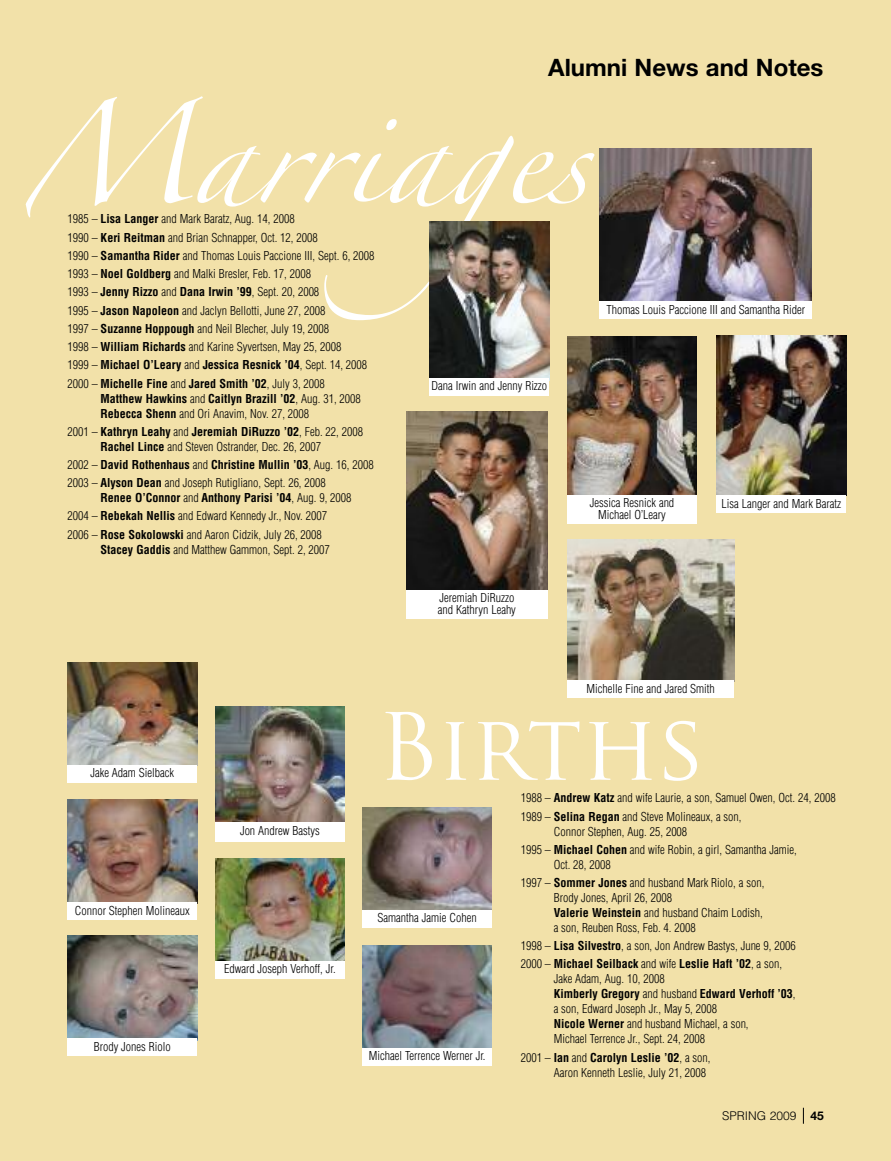
<style>
.page{position:relative;width:891px;height:1161px;background:#f2e1a9}
.page>*{position:absolute;margin:0;border:0;box-sizing:border-box;transform-origin:0 0}
.t1{font:90px "Zapfino";color:#fff}
.t2{font:90px "Trajan Pro";letter-spacing:-.015em;color:#fff}
.t3{font:700 24px "Helvetica Neue";color:#000}
.t4{font:300 condensed 12px/18.3px "Helvetica";color:#000}
.t5{font:700 condensed 12px/15px "Helvetica";color:#000}
.t6{font:300 12px "Helvetica";color:#000}
.s1{font-weight:700}
.s2{font-weight:300}
.s3{font-family:"Helvetica Neue";font-weight:700}
</style>
<div class="page">
<svg style="left:803px;top:1108px;width:1px;height:16px"></svg>
<img style="left:362px;top:945px;width:130px;height:103px">
<img style="left:567px;top:540px;width:167px;height:140px">
<img style="left:717px;top:336px;width:129px;height:159px">
<img style="left:600px;top:148px;width:212px;height:153px">
<img style="left:567px;top:337px;width:130px;height:158px">
<img style="left:406px;top:411px;width:142px;height:179px">
<div style="left:600px;top:301px;width:212px;height:18px;background:#fff"></div>
<img style="left:430px;top:221px;width:119px;height:157px">
<div style="left:430px;top:378px;width:119px;height:18px;background:#fff"></div>
<div style="left:567px;top:495px;width:130px;height:29px;background:#fff"></div>
<div style="left:717px;top:495px;width:129px;height:18px;background:#fff"></div>
<div style="left:567px;top:680px;width:167px;height:18px;background:#fff"></div>
<div style="left:406px;top:590px;width:142px;height:28px;background:#fff"></div>
<div style="left:362px;top:1048px;width:130px;height:17px;background:#fff"></div>
<img style="left:362px;top:807px;width:130px;height:103px">
<div style="left:362px;top:910px;width:130px;height:17px;background:#fff"></div>
<img style="left:68px;top:800px;width:129px;height:103px">
<div style="left:68px;top:903px;width:129px;height:17px;background:#fff"></div>
<img style="left:68px;top:936px;width:129px;height:103px">
<div style="left:68px;top:1039px;width:129px;height:17px;background:#fff"></div>
<img style="left:215px;top:858px;width:130px;height:103px">
<div style="left:215px;top:961px;width:130px;height:18px;background:#fff"></div>
<img style="left:68px;top:662px;width:129px;height:103px">
<div style="left:68px;top:765px;width:129px;height:18px;background:#fff"></div>
<img style="left:215px;top:707px;width:130px;height:115px">
<div style="left:215px;top:822px;width:130px;height:19px;background:#fff"></div>
<h2 class="t3" style="left:548px;top:59px;width:277px">Alumni News and Notes</h2>
<h1 class="t1" style="left:23px;top:118px;width:616px">Marriages</h1>
<p class="t4" style="left:67px;top:210px;width:309px">1985 – <span class="s1">Lisa Langer</span> and Mark Baratz, Aug. 14, 2008<br>1990 – <span class="s1">Keri Reitman</span> and Brian Schnapper, Oct. 12, 2008<br>1990 – <span class="s1">Samantha Rider</span> and Thomas Louis Paccione III, Sept. 6, 2008<br>1993 – <span class="s1">Noel Goldberg</span> and Malki Bresler, Feb. 17, 2008<br>1993 – <span class="s1">Jenny Rizzo</span> and <span class="s1">Dana Irwin ’99</span>, Sept. 20, 2008<br>1995 – <span class="s1">Jason Napoleon</span> and Jaclyn Bellotti, June 27, 2008<br>1997 – <span class="s1">Suzanne Hoppough</span> and Neil Blecher, July 19, 2008<br>1998 – <span class="s1">William Richards</span> and Karine Syvertsen, May 25, 2008<br>1999 – <span class="s1">Michael O’Leary</span> and <span class="s1">Jessica Resnick ’04</span>, Sept. 14, 2008<br>2000 – <span class="s1">Michelle Fine</span> and <span class="s1">Jared Smith ’02</span>, July 3, 2008</p>
<p class="t5" style="left:101px;top:391px;width:262px">Matthew Hawkins <span class="s2">and</span> Caitlyn Brazill ’02<span class="s2">, Aug. 31, 2008<br></span>Rebecca Shenn <span class="s2">and Ori Anavim, Nov. 27, 2008</span></p>
<p class="t4" style="left:101px;top:424px;width:264px;line-height:15px;text-indent:-33px">2001 – <span class="s1">Kathryn Leahy</span> and <span class="s1">Jeremiah DiRuzzo ’02</span>, Feb. 22, 2008<br><span class="s1">Rachel Lince</span> and Steven Ostrander, Dec. 26, 2007</p>
<p class="t4" style="left:68px;top:456px;width:308px">2002 – <span class="s1">David Rothenhaus</span> and <span class="s1">Christine Mullin ’03</span>, Aug. 16, 2008<br>2003 – <span class="s1">Alyson Dean</span> and Joseph Rutigliano, Sept. 26, 2008</p>
<p class="t4" style="left:68px;top:489px;width:286px;text-indent:33px"><span class="s1">Renee O’Connor</span> and <span class="s1">Anthony Parisi ’04</span>, Aug. 9, 2008<br>2004 – <span class="s1">Rebekah Nellis</span> and Edward Kennedy Jr., Nov. 2007<br>2006 – <span class="s1">Rose Sokolowski</span> and Aaron Cidzik, July 26, 2008</p>
<p class="t4" style="left:101px;top:540px;width:231px"><span class="s1">Stacey Gaddis</span> and Matthew Gammon, Sept. 2, 2007</p>
<p class="t4" style="left:606px;top:300px;width:200px">Thomas Louis Paccione III and Samantha Rider</p>
<p class="t4" style="left:431px;top:377px;width:117px">Dana Irwin and Jenny Rizzo</p>
<p class="t4" style="left:590px;top:497px;width:86px;line-height:12px;text-align:center">Jessica Resnick and<br>Michael O’Leary</p>
<p class="t4" style="left:722px;top:494px;width:121px">Lisa Langer and Mark Baratz</p>
<p class="t4" style="left:90px;top:764px;width:85px">Jake Adam Sielback</p>
<p class="t4" style="left:75px;top:901px;width:117px">Connor Stephen Molineaux</p>
<p class="t4" style="left:94px;top:1037px;width:79px">Brody Jones Riolo</p>
<p class="t4" style="left:240px;top:822px;width:81px">Jon Andrew Bastys</p>
<p class="t4" style="left:224px;top:960px;width:113px">Edward Joseph Verhoff, Jr.</p>
<p class="t4" style="left:438px;top:591px;width:80px;line-height:12px">Jeremiah DiRuzzo and Kathryn Leahy</p>
<p class="t4" style="left:587px;top:679px;width:130px">Michelle Fine and Jared Smith</p>
<h1 class="t2" style="left:377px;top:712px;width:330px">Births</h1>
<p class="t4" style="left:521px;top:789px;width:316px">1988 – <span class="s1">Andrew Katz</span> and wife Laurie, a son, Samuel Owen, Oct. 24, 2008<br>1989 – <span class="s1">Selina Regan</span> and Steve Molineaux, a son,</p>
<p class="t4" style="left:521px;top:822px;width:278px;text-indent:33px">Connor Stephen, Aug. 25, 2008<br>1995 – <span class="s1">Michael Cohen</span> and wife Robin, a girl, Samantha Jamie,</p>
<p class="t4" style="left:521px;top:855px;width:245px;text-indent:33px">Oct. 28, 2008<br>1997 – <span class="s1">Sommer Jones</span> and husband Mark Riolo, a son,</p>
<p class="t4" style="left:554px;top:890px;width:211px;line-height:15px">Brody Jones, April 26, 2008<br><span class="s1">Valerie Weinstein</span> and husband Chaim Lodish, a son, Reuben Ross, Feb. 4. 2008</p>
<p class="t4" style="left:521px;top:937px;width:277px">1998 – <span class="s1">Lisa Silvestro</span>, a son, Jon Andrew Bastys, June 9, 2006<br>2000 – <span class="s1">Michael Seilback</span> and wife <span class="s1">Leslie Haft ’02</span>, a son,</p>
<p class="t4" style="left:554px;top:972px;width:243px;line-height:15px">Jake Adam, Aug. 10, 2008<br><span class="s1">Kimberly Gregory</span> and husband <span class="s1">Edward Verhoff ’03</span>, a son, Edward Joseph Jr., May 5, 2008<br><span class="s1">Nicole Werner</span> and husband Michael, a son,<br>Michael Terrence Jr., Sept. 24, 2008</p>
<p class="t4" style="left:554px;top:1050px;width:158px;line-height:15px;text-indent:-33px">2001 – <span class="s1">Ian</span> and <span class="s1">Carolyn Leslie ’02</span>, a son,<br>Aaron Kenneth Leslie, July 21, 2008</p>
<p class="t4" style="left:378px;top:909px;width:101px">Samantha Jamie Cohen</p>
<p class="t4" style="left:369px;top:1047px;width:118px">Michael Terrence Werner Jr.</p>
<p class="t6" style="left:722px;top:1109px;width:103px">SPRING 2009 <span class="s3">45</span></p>
</div>
